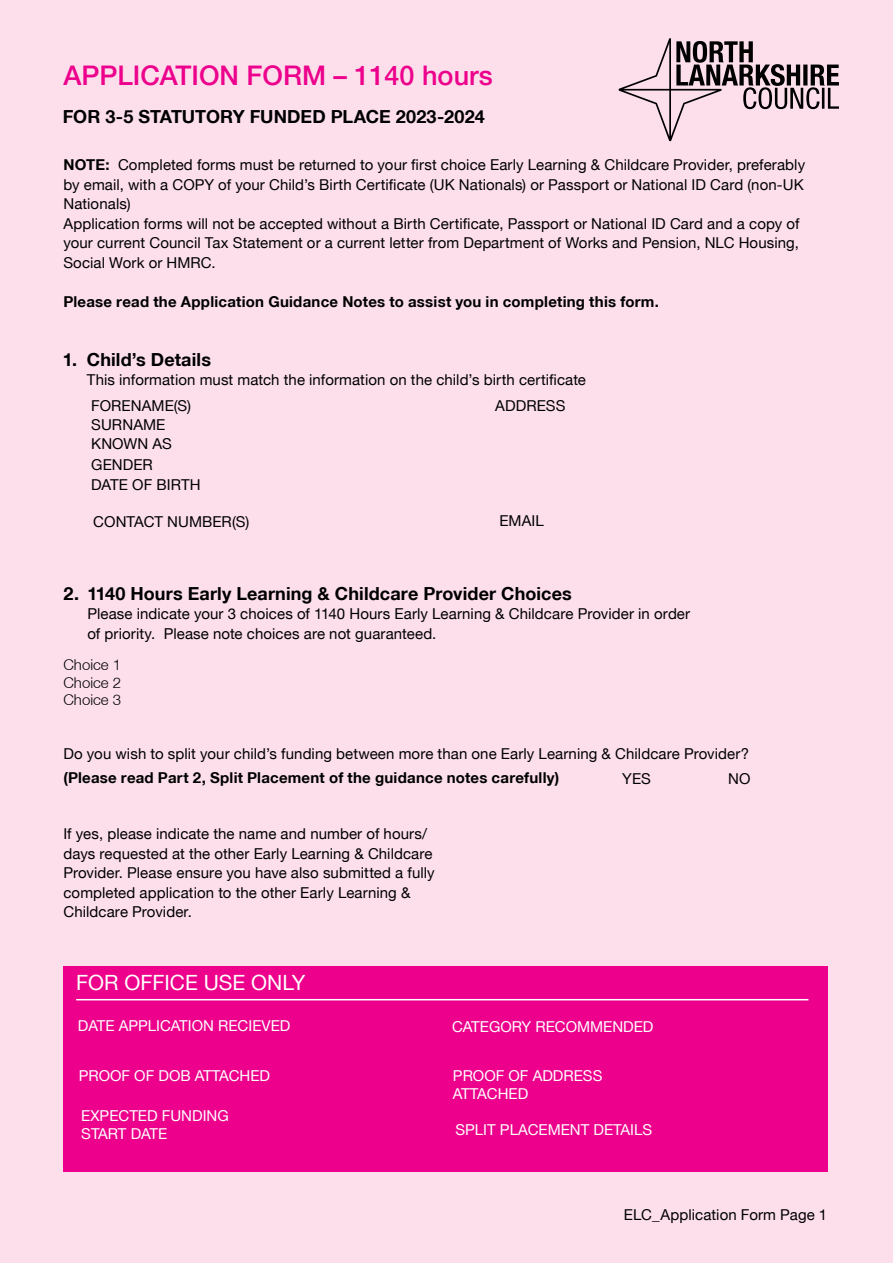
<style>
.page{position:relative;width:893px;height:1263px;background:#fcdfeb}
.page>*{position:absolute;margin:0;border:0;box-sizing:border-box;transform-origin:0 0}
.Document_Title{font:500 27px "Helvetica Neue LT";color:#ec008c}
.Table{font:21px "Helvetica Neue LT";color:#fff}
.Subheading__black{font:700 18px "Helvetica Neue LT";letter-spacing:.005em;color:#000}
.Body_text__black{font:15px/19.5px "Helvetica Neue LT";letter-spacing:.005em;color:#000}
.Table-2{font:15px/18px "Helvetica Neue LT";color:#fff}
.Body_text__black-2{font:700 15px "Helvetica Neue LT";letter-spacing:.015em;color:#000}
.BODY_TEXT{font:300 15px "Helvetica Neue LT";color:#000}
.s1{font-weight:700}
</style>
<div class="page">
<div style="left:63px;top:966px;width:765px;height:206px;background:#ec008c"></div>
<hr style="left:76px;top:999px;width:732px;height:1px;background:#fff">
<svg style="left:619px;top:38px;width:220px;height:103px"></svg>
<h1 class="Document_Title" style="left:63px;top:59px;width:431px">APPLICATION FORM – 1140 hours</h1>
<h2 class="Subheading__black" style="left:63px;top:106px;width:423px">FOR 3-5 STATUTORY FUNDED PLACE 2023-2024</h2>
<p class="Body_text__black" style="left:63px;top:155px;width:743px;text-align:justify"><span class="s1">NOTE:</span> Completed forms must be returned to your first choice Early Learning &amp; Childcare Provider, preferably by email, with a COPY of your Child’s Birth Certificate (UK Nationals) or Passport or National ID Card (non-UK Nationals)</p>
<p class="Body_text__black" style="left:63px;top:213px;width:737px;text-align:justify">Application forms will not be accepted without a Birth Certificate, Passport or National ID Card and a copy of your current Council Tax Statement or a current letter from Department of Works and Pension, NLC Housing, Social Work or HMRC.</p>
<p class="Body_text__black-2" style="left:63px;top:292px;width:597px">Please read the Application Guidance Notes to assist you in completing this form.</p>
<h2 class="Subheading__black" style="left:63px;top:348px;width:150px">1. Child’s Details</h2>
<p class="Body_text__black" style="left:87px;top:370px;width:501px">This information must match the information on the child’s birth certificate</p>
<p class="Body_text__black" style="left:91px;top:396px;width:101px">FORENAME(S)</p>
<p class="Body_text__black" style="left:91px;top:415px;width:76px">SURNAME</p>
<p class="Body_text__black" style="left:91px;top:434px;width:82px">KNOWN AS</p>
<p class="Body_text__black" style="left:91px;top:454px;width:63px">GENDER</p>
<p class="Body_text__black" style="left:91px;top:475px;width:111px">DATE OF BIRTH</p>
<p class="Body_text__black" style="left:93px;top:512px;width:158px">CONTACT NUMBER(S)</p>
<p class="Body_text__black" style="left:495px;top:396px;width:72px">ADDRESS</p>
<p class="Body_text__black" style="left:499px;top:511px;width:46px">EMAIL</p>
<h2 class="Subheading__black" style="left:63px;top:582px;width:510px">2. 1140 Hours Early Learning &amp; Childcare Provider Choices</h2>
<p class="Body_text__black" style="left:87px;top:604px;width:604px">Please indicate your 3 choices of 1140 Hours Early Learning &amp; Childcare Provider in order of priority. Please note choices are not guaranteed.</p>
<p class="BODY_TEXT" style="left:63px;top:656px;width:59px">Choice 1</p>
<p class="BODY_TEXT" style="left:63px;top:674px;width:59px">Choice 2</p>
<p class="BODY_TEXT" style="left:63px;top:691px;width:59px">Choice 3</p>
<p class="Body_text__black" style="left:63px;top:741px;width:687px;line-height:24px">Do you wish to split your child’s funding between more than one Early Learning &amp; Childcare Provider? <span class="s1">(Please read Part 2, Split Placement of the guidance notes carefully)</span></p>
<p class="Body_text__black" style="left:622px;top:769px;width:30px">YES</p>
<p class="Body_text__black" style="left:728px;top:769px;width:24px">NO</p>
<p class="Body_text__black" style="left:63px;top:824px;width:373px">If yes, please indicate the name and number of hours/ days requested at the other Early Learning &amp; Childcare Provider. Please ensure you have also submitted a fully completed application to the other Early Learning &amp; Childcare Provider.</p>
<p class="Table" style="left:76px;top:970px;width:231px">FOR OFFICE USE ONLY</p>
<p class="Table-2" style="left:78px;top:1017px;width:214px">DATE APPLICATION RECIEVED</p>
<p class="Table-2" style="left:79px;top:1066px;width:193px">PROOF OF DOB ATTACHED</p>
<p class="Table-2" style="left:81px;top:1107px;width:149px">EXPECTED FUNDING<br>START DATE</p>
<p class="Table-2" style="left:452px;top:1017px;width:203px">CATEGORY RECOMMENDED</p>
<p class="Table-2" style="left:453px;top:1067px;width:151px">PROOF OF ADDRESS</p>
<p class="Table-2" style="left:453px;top:1085px;width:77px">ATTACHED</p>
<p class="Table-2" style="left:455px;top:1120px;width:198px">SPLIT PLACEMENT DETAILS</p>
<p class="Body_text__black" style="left:624px;top:1204px;width:205px">ELC_Application Form Page 1</p>
</div>
